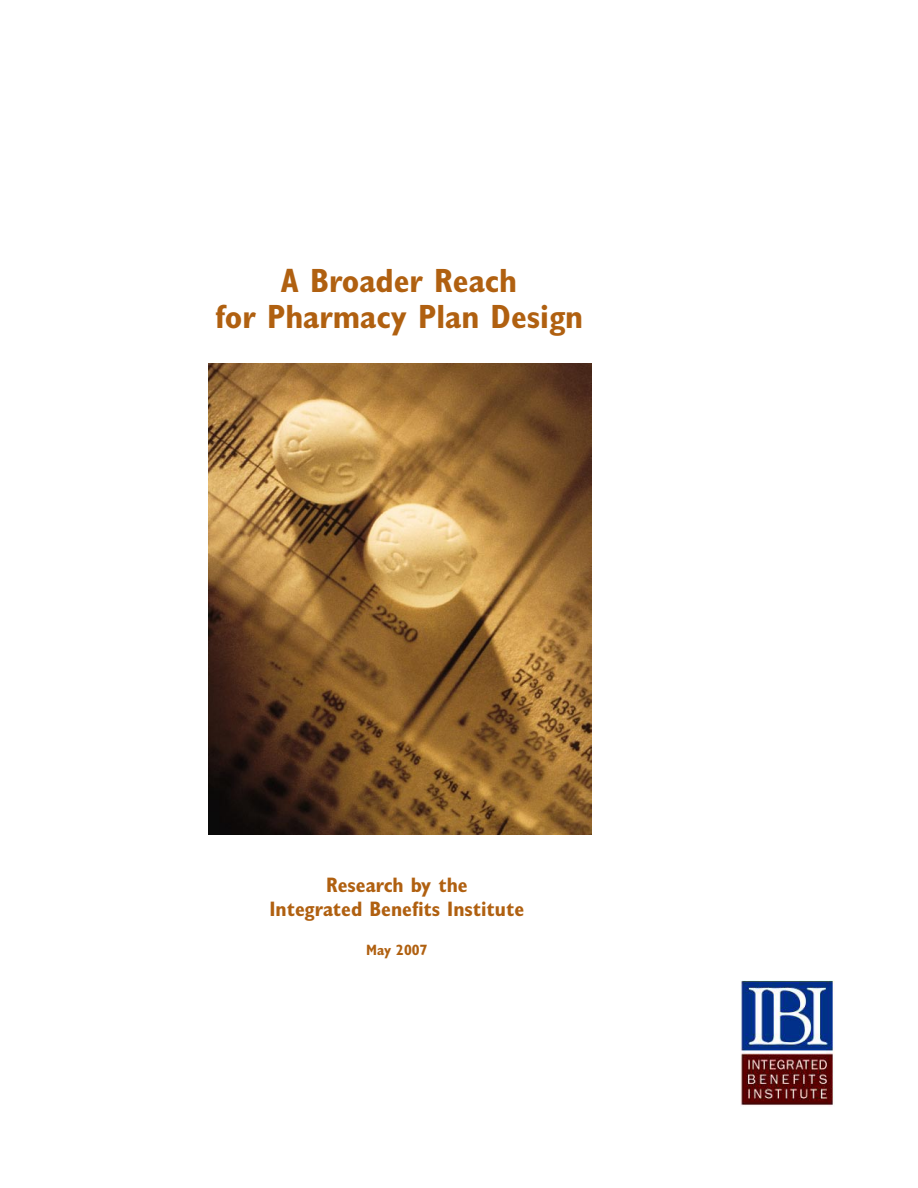
<style>
.page{position:relative;width:918px;height:1188px;background:#fff}
.page>*{position:absolute;margin:0;border:0;box-sizing:border-box;transform-origin:0 0}
.t1{font:700 condensed 33.75px/36px "Gill Sans";color:#b06010;text-align:center}
.t2{font:700 condensed 21px/24px "Gill Sans";color:#b06010;text-align:center}
.t3{font:700 condensed 15px "Gill Sans";color:#b06010}
</style>
<div class="page">
<img style="left:741px;top:980px;width:94px;height:126px">
<img style="left:208px;top:363px;width:383px;height:471px">
<h1 class="t1" style="left:215px;top:263px;width:370px">A Broader Reach<br>for Pharmacy Plan Design</h1>
<p class="t2" style="left:270px;top:872px;width:256px">Research by the<br>Integrated Benefits Institute</p>
<p class="t3" style="left:366px;top:941px;width:63px">May 2007</p>
</div>
